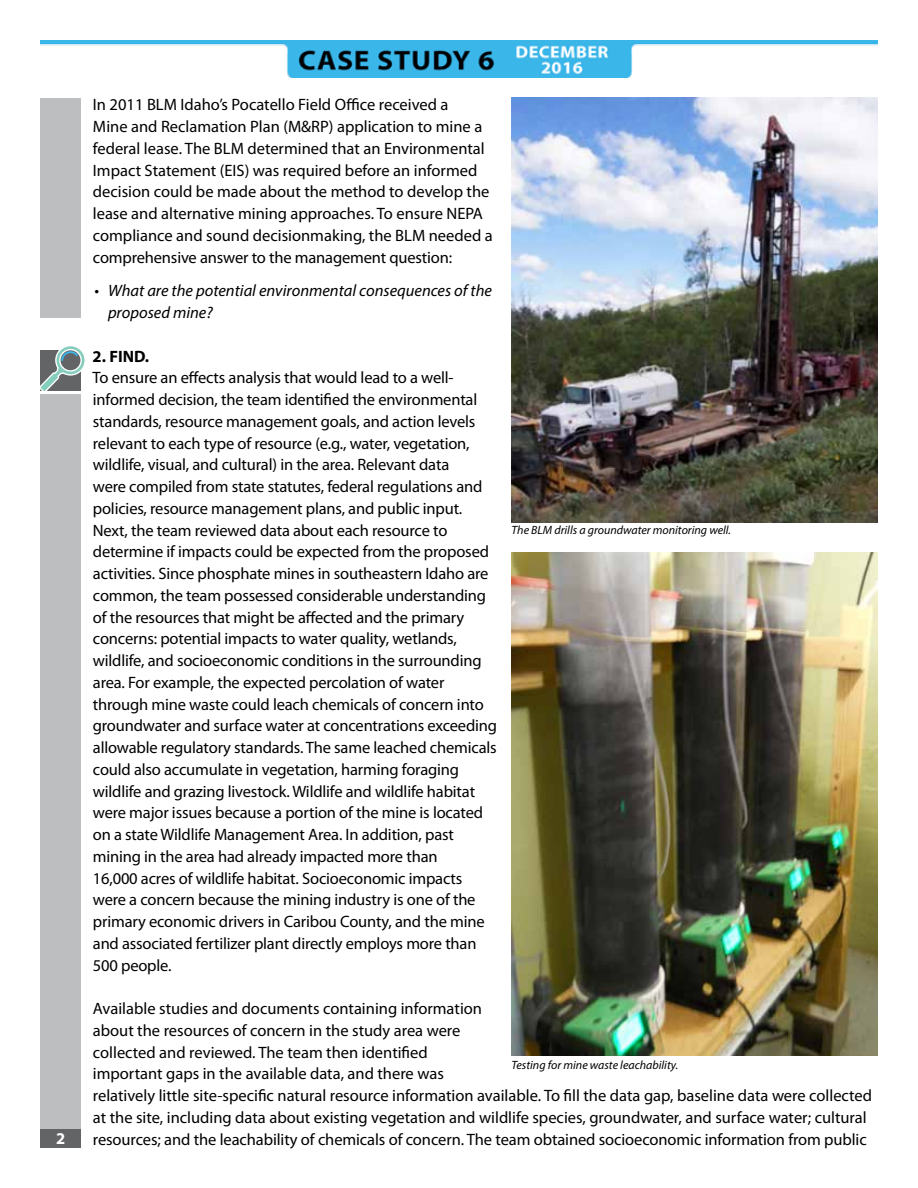
<style>
.page{position:relative;width:918px;height:1188px;background:#fff}
.page>*{position:absolute;margin:0;border:0;box-sizing:border-box;transform-origin:0 0}
.t1{font:16.5px/21.8px "Myriad Pro";letter-spacing:-.01em;color:#000}
.t2{font:italic 16.5px/21.8px "Myriad Pro";color:#000}
.t3{font:700 16.5px "Myriad Pro";color:#000}
.t4{font:700 16.5px "Myriad Pro";color:#fff}
.t5{font:italic 12px "Myriad Pro";color:#000}
</style>
<div class="page">
<svg style="left:40px;top:346px;width:45px;height:45px"></svg>
<div style="left:40px;top:394px;width:41px;height:735px;background:#bcbec0"></div>
<div style="left:40px;top:98px;width:41px;height:220px;background:#bcbec0"></div>
<img style="left:512px;top:98px;width:366px;height:424px">
<img style="left:512px;top:552px;width:366px;height:504px">
<div style="left:40px;top:1129px;width:41px;height:19px;background:#636466"></div>
<img style="left:40px;top:40px;width:838px;height:38px">
<p class="t4" style="left:56px;top:1127px;width:11px">2</p>
<p class="t1" style="left:93px;top:94px;width:401px">In 2011 BLM Idaho’s Pocatello Field Office received a<br>Mine and Reclamation Plan (M&amp;RP) application to mine a federal lease. The BLM determined that an Environmental Impact Statement (EIS) was required before an informed decision could be made about the method to develop the lease and alternative mining approaches. To ensure NEPA compliance and sound decisionmaking, the BLM needed a comprehensive answer to the management question:</p>
<p class="t2" style="left:108px;top:280px;width:386px;text-indent:-14px">• What are the potential environmental consequences of the proposed mine?</p>
<p class="t3" style="left:93px;top:345px;width:58px">2. FIND.</p>
<p class="t1" style="left:93px;top:367px;width:406px">To ensure an effects analysis that would lead to a well&shy;informed decision, the team identified the environmental standards, resource management goals, and action levels relevant to each type of resource (e.g., water, vegetation, wildlife, visual, and cultural) in the area. Relevant data<br>were compiled from state statutes, federal regulations and policies, resource management plans, and public input.<br>Next, the team reviewed data about each resource to determine if impacts could be expected from the proposed activities. Since phosphate mines in southeastern Idaho are common, the team possessed considerable understanding of the resources that might be affected and the primary concerns: potential impacts to water quality, wetlands, wildlife, and socioeconomic conditions in the surrounding area. For example, the expected percolation of water through mine waste could leach chemicals of concern into groundwater and surface water at concentrations exceeding allowable regulatory standards. The same leached chemicals could also accumulate in vegetation, harming foraging wildlife and grazing livestock. Wildlife and wildlife habitat were major issues because a portion of the mine is located on a state Wildlife Management Area. In addition, past mining in the area had already impacted more than<br>16,000 acres of wildlife habitat. Socioeconomic impacts were a concern because the mining industry is one of the primary economic drivers in Caribou County, and the mine and associated fertilizer plant directly employs more than 500 people.</p>
<p class="t1" style="left:93px;top:997px;width:781px">Available studies and documents containing information<br>about the resources of concern in the study area were<br>collected and reviewed. The team then identified<br>important gaps in the available data, and there was<br>relatively little site-specific natural resource information available. To fill the data gap, baseline data were collected at the site, including data about existing vegetation and wildlife species, groundwater, and surface water; cultural resources; and the leachability of chemicals of concern. The team obtained socioeconomic information from public</p>
<p class="t5" style="left:512px;top:523px;width:221px">The BLM drills a groundwater monitoring well.</p>
<p class="t5" style="left:512px;top:1057px;width:168px">Testing for mine waste leachability.</p>
</div>
